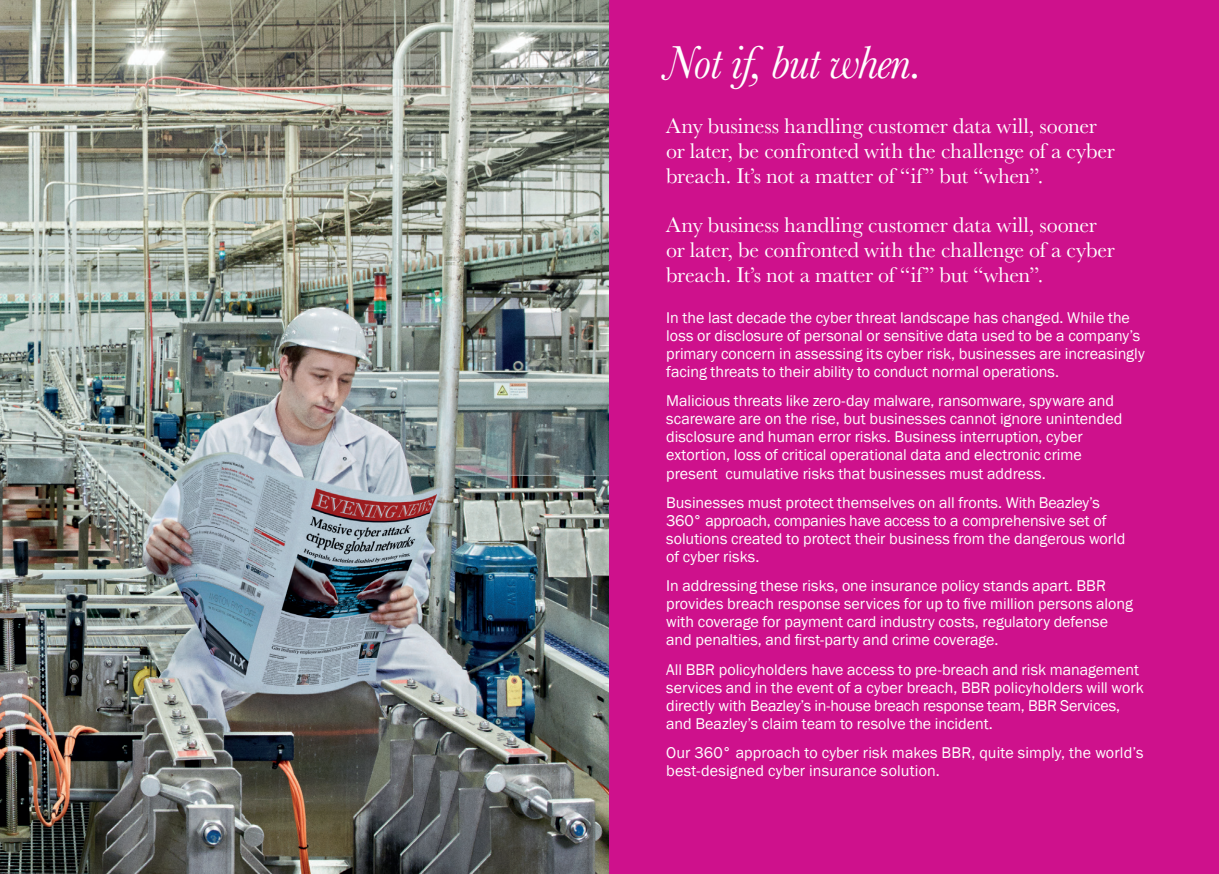
<style>
.page{position:relative;width:1219px;height:874px;background:#fff}
.page>*{position:absolute;margin:0;border:0;box-sizing:border-box;transform-origin:0 0}
.Heading_italic{font:italic 48px "Baskerville MT Std";letter-spacing:-.025em;color:#fff}
.Intro{font:22px/25px "Baskerville URW";letter-spacing:-.01em;color:#fff}
.Body_copy{font:16px/18px "Franklin Gothic";color:#fff}
</style>
<div class="page">
<img style="left:0;top:0;width:609px;height:873px">
<div style="left:609px;top:0;width:610px;height:873px;background:#ce118c"></div>
<p class="Heading_italic" style="left:663px;top:34px;width:259px">Not if, but when.</p>
<p class="Intro" style="left:666px;top:113px;width:450px">Any business handling customer data will, sooner or later, be confronted with the challenge of a cyber breach. It’s not a matter of “if” but “when”.</p>
<p class="Intro" style="left:666px;top:213px;width:450px">Any business handling customer data will, sooner or later, be confronted with the challenge of a cyber breach. It’s not a matter of “if” but “when”.</p>
<p class="Body_copy" style="left:666px;top:309px;width:480px">In the last decade the cyber threat landscape has changed. While the loss or disclosure of personal or sensitive data used to be a company’s primary concern in assessing its cyber risk, businesses are increasingly facing threats to their ability to conduct normal operations.</p>
<p class="Body_copy" style="left:666px;top:392px;width:458px">Malicious threats like zero-day malware, ransomware, spyware and scareware are on the rise, but businesses cannot ignore unintended disclosure and human error risks. Business interruption, cyber extortion, loss of critical operational data and electronic crime present cumulative risks that businesses must address.</p>
<p class="Body_copy" style="left:666px;top:493px;width:461px">Businesses must protect themselves on all fronts. With Beazley’s 360° approach, companies have access to a comprehensive set of solutions created to protect their business from the dangerous world of cyber risks.</p>
<p class="Body_copy" style="left:666px;top:577px;width:468px">In addressing these risks, one insurance policy stands apart. BBR provides breach response services for up to five million persons along with coverage for payment card industry costs, regulatory defense and penalties, and first-party and crime coverage.</p>
<p class="Body_copy" style="left:666px;top:660px;width:479px">All BBR policyholders have access to pre-breach and risk management services and in the event of a cyber breach, BBR policyholders will work directly with Beazley’s in-house breach response team, BBR Services, and Beazley’s claim team to resolve the incident.</p>
<p class="Body_copy" style="left:666px;top:743px;width:479px">Our 360° approach to cyber risk makes BBR, quite simply, the world’s best-designed cyber insurance solution.</p>
</div>
